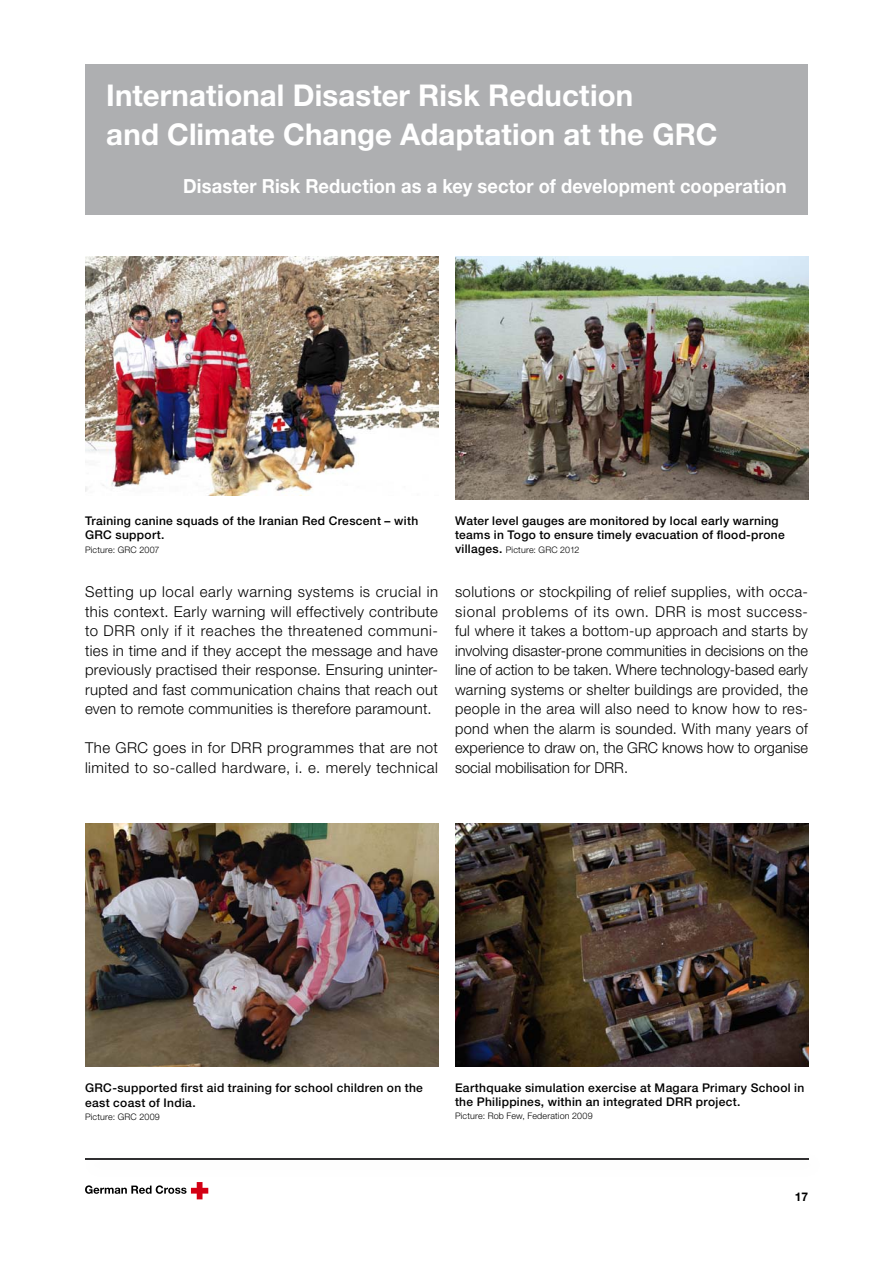
<style>
.page{position:relative;width:893px;height:1263px;background:#fff}
.page>*{position:absolute;margin:0;border:0;box-sizing:border-box;transform-origin:0 0}
.t1{font:700 30px/39px "Helvetica Neue LT Std";color:#fff}
.t2{font:700 19.5px "Helvetica Neue LT Std";letter-spacing:.005em;color:#fff;scale:.94 1}
.t3{font:300 15px/19.5px "Helvetica Neue LT Std";letter-spacing:.015em;color:#000;text-align:justify}
.t4{font:300 15px/19.5px "Helvetica Neue LT Std";letter-spacing:.035em;color:#000}
.t5{font:500 12px/14.4px "Helvetica Neue LT Std";letter-spacing:.025em;color:#000}
.t6{font:700 12px "Helvetica Neue LT Std";color:#000}
.t7{font:300 9px "Helvetica Neue LT Std";letter-spacing:.02em;color:#000}
.s1{font-weight:500;font-size:12px}
</style>
<div class="page">
<div style="left:85px;top:64px;width:723px;height:150px;background:#aeafb1"></div>
<img style="left:85px;top:257px;width:353px;height:239px">
<img style="left:455px;top:257px;width:353px;height:242px">
<img style="left:85px;top:824px;width:353px;height:243px">
<img style="left:455px;top:824px;width:353px;height:243px">
<img style="left:85px;top:1158px;width:724px;height:2px">
<img style="left:85px;top:1159px;width:723px;height:1px">
<svg style="left:85px;top:1182px;width:123px;height:17px"></svg>
<h1 class="t1" style="left:106px;top:80px;width:613px">International Disaster Risk Reduction<br>and Climate Change Adaptation at the GRC</h1>
<h2 class="t2" style="left:183px;top:180px;width:643px">Disaster Risk Reduction as a key sector of development cooperation</h2>
<p class="t5" style="left:85px;top:515px;width:335px">Training canine squads of the Iranian Red Crescent – with<br>GRC support.</p>
<p class="t7" style="left:85px;top:547px;width:76px">Picture: GRC 2007</p>
<p class="t3" style="left:85px;top:584px;width:354px">Setting up local early warning systems is crucial in this context. Early warning will effectively contribute to DRR only if it reaches the threatened communi&shy;ties in time and if they accept the message and have previously practised their response. Ensuring uninter&shy;rupted and fast communication chains that reach out even to remote communities is therefore paramount.</p>
<p class="t4" style="left:85px;top:740px;width:354px">The GRC goes in for DRR programmes that are not limited to so-called hardware, i. e. merely technical</p>
<p class="t5" style="left:455px;top:515px;width:331px">Water level gauges are monitored by local early warning teams in Togo to ensure timely evacuation of flood-prone</p>
<p class="t7" style="left:455px;top:547px;width:126px"><span class="s1">villages.</span> Picture: GRC 2012</p>
<p class="t3" style="left:455px;top:584px;width:354px">solutions or stockpiling of relief supplies, with occa&shy;sional problems of its own. DRR is most success&shy;ful where it takes a bottom-up approach and starts by involving disaster-prone communities in decisions on the line of action to be taken. Where technology-based early warning systems or shelter buildings are provided, the people in the area will also need to know how to res&shy;pond when the alarm is sounded. With many years of experience to draw on, the GRC knows how to organise social mobilisation for DRR.</p>
<p class="t5" style="left:85px;top:1082px;width:339px">GRC-supported first aid training for school children on the east coast of India.</p>
<p class="t7" style="left:85px;top:1114px;width:76px">Picture: GRC 2009</p>
<p class="t5" style="left:455px;top:1083px;width:351px;line-height:13.5px">Earthquake simulation exercise at Magara Primary School in the Philippines, within an integrated DRR project.</p>
<p class="t7" style="left:455px;top:1113px;width:139px">Picture: Rob Few, Federation 2009</p>
<p class="t6" style="left:795px;top:1193px;width:15px">17</p>
</div>
